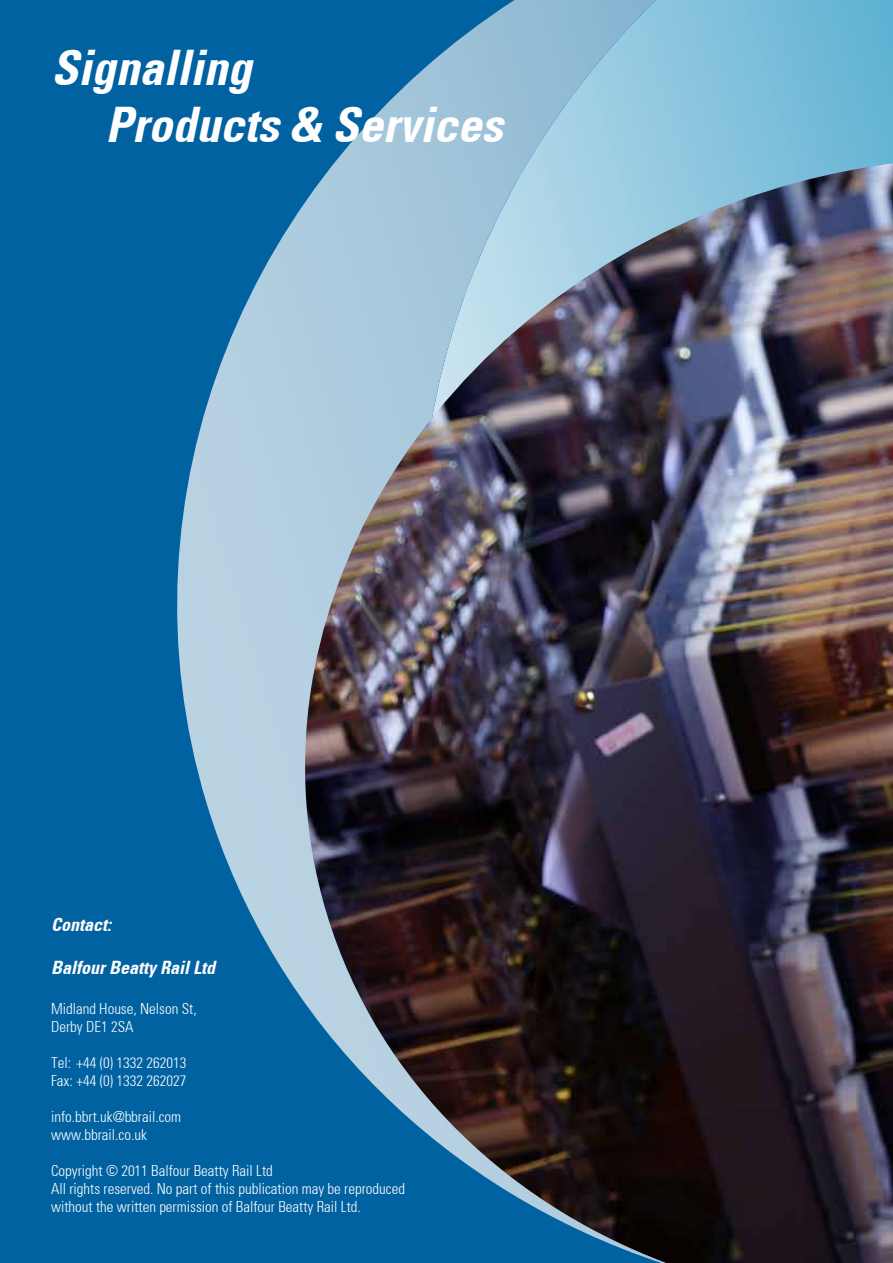
<style>
.page{position:relative;width:893px;height:1263px;background:#0062a1}
.page>*{position:absolute;margin:0;border:0;box-sizing:border-box;transform-origin:0 0}
.t1{font:italic 700 condensed 48px/57.6px "Univers";color:#fff}
.t2{font:italic 700 condensed 18px "Univers";color:#fff}
.t3{font:300 condensed 15px/18px "Univers";color:#fff}
</style>
<div class="page">
<svg style="left:177px;top:122px;width:192px;height:772px"></svg>
<svg style="left:369px;top:0;width:257px;height:163px;fill:#96bdd6"></svg>
<img style="left:734px;top:0;width:158px;height:163px">
<div style="left:680px;top:0;width:54px;height:163px;background:#88c3dd"></div>
<img style="left:626px;top:0;width:54px;height:163px">
<img style="left:573px;top:29px;width:55px;height:134px">
<img style="left:520px;top:92px;width:55px;height:71px">
<img style="left:890px;top:0;width:3px;height:104px">
<img style="left:241px;top:163px;width:652px;height:1100px">
<h1 class="t1" style="left:106px;top:39px;width:399px;text-indent:-54px">Signalling<br>Products &amp; Services</h1>
<p class="t2" style="left:51px;top:913px;width:62px">Contact:</p>
<p class="t2" style="left:51px;top:957px;width:165px">Balfour Beatty Rail Ltd</p>
<p class="t3" style="left:51px;top:999px;width:147px">Midland House, Nelson St,<br>Derby DE1 2SA</p>
<p class="t3" style="left:51px;top:1053px;width:137px">Tel: +44 (0) 1332 262013<br>Fax: +44 (0) 1332 262027</p>
<p class="t3" style="left:51px;top:1107px;width:132px">info.bbrt.uk@bbrail.com www.bbrail.co.uk</p>
<p class="t3" style="left:51px;top:1161px;width:355px">Copyright © 2011 Balfour Beatty Rail Ltd<br>All rights reserved. No part of this publication may be reproduced without the written permission of Balfour Beatty Rail Ltd.</p>
</div>
